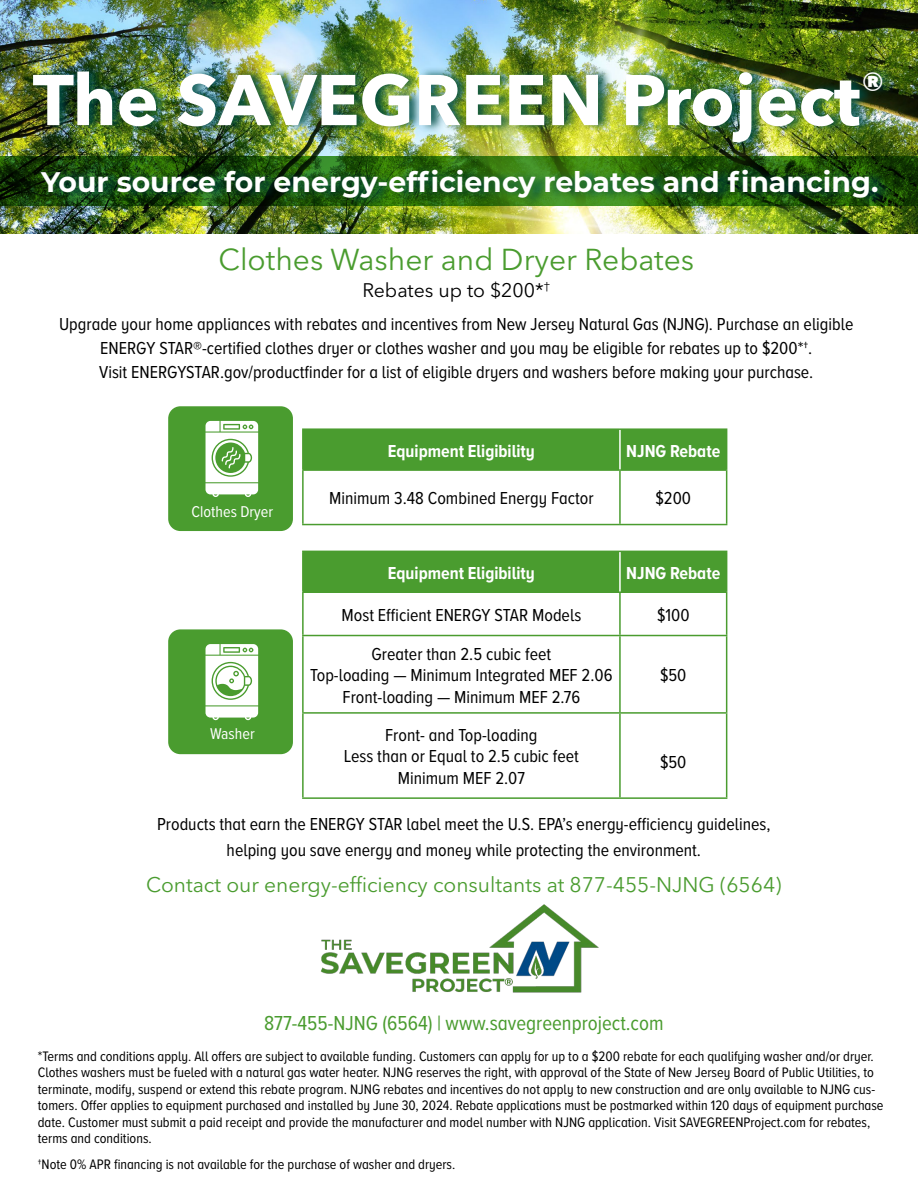
<style>
.page{position:relative;width:918px;height:1188px;background:#fff}
.page>*{position:absolute;margin:0;border:0;box-sizing:border-box;transform-origin:0 0}
.t1{font:700 70.95px "Avenir Next LT Pro";color:#fff}
.t2{font:30px "Avenir Next LT Pro";color:#4a9c2f}
.t3{font:700 28.35px "Montserrat";color:#fff}
.t4{font:21px "Avenir Next LT Pro";color:#4a9c2f}
.t5{font:21px "Proxima Nova A Cond";color:#4a9c2f}
.t6{font:19.5px "Avenir Next LT Pro";color:#000}
.t7{font:18px/21.6px "Proxima Nova A Cond";color:#000;text-align:center}
.t8{font:700 18px "Proxima Nova A Cond";color:#fff}
.t9{font:16.2px "Proxima Nova Cond";color:#fff}
.t10{font:14.25px/16.5px "Proxima Nova A Cond";color:#000}
</style>
<div class="page">
<img style="left:0;top:0;width:918px;height:233px">
<svg style="left:0;top:156px;width:918px;height:50px;background:#1e4d08"></svg>
<div style="left:43px;top:164px;width:852px;height:44px;background:#004d44;opacity:.83"></div>
<div style="left:32px;top:64px;width:865px;height:87px;background:#004d44;opacity:.87"></div>
<div style="left:304px;top:430px;width:422px;height:39px;background:#4a9c2f"></div>
<hr style="left:302px;top:471px;width:2px;height:53px;background:#4a9c2f">
<hr style="left:619px;top:471px;width:2px;height:53px;background:#4a9c2f">
<hr style="left:726px;top:471px;width:1px;height:53px;background:#4a9c2f">
<hr style="left:302px;top:524px;width:318px;height:1px;background:#4a9c2f">
<hr style="left:620px;top:524px;width:107px;height:1px;background:#4a9c2f">
<hr style="left:302px;top:428px;width:318px;height:2px;background:#4a9c2f">
<hr style="left:302px;top:430px;width:2px;height:39px;background:#4a9c2f">
<hr style="left:620px;top:428px;width:107px;height:2px;background:#4a9c2f">
<hr style="left:726px;top:430px;width:1px;height:39px;background:#4a9c2f">
<hr style="left:302px;top:469px;width:318px;height:2px;background:#4a9c2f">
<hr style="left:620px;top:469px;width:107px;height:2px;background:#4a9c2f">
<hr style="left:619px;top:430px;width:2px;height:39px;background:#fff">
<div style="left:304px;top:552px;width:422px;height:39px;background:#4a9c2f"></div>
<hr style="left:302px;top:593px;width:2px;height:42px;background:#4a9c2f">
<hr style="left:619px;top:593px;width:2px;height:42px;background:#4a9c2f">
<hr style="left:726px;top:593px;width:1px;height:42px;background:#4a9c2f">
<hr style="left:302px;top:636px;width:2px;height:76px;background:#4a9c2f">
<hr style="left:619px;top:636px;width:2px;height:76px;background:#4a9c2f">
<hr style="left:726px;top:636px;width:1px;height:76px;background:#4a9c2f">
<hr style="left:302px;top:714px;width:2px;height:83px;background:#4a9c2f">
<hr style="left:619px;top:714px;width:2px;height:83px;background:#4a9c2f">
<hr style="left:726px;top:714px;width:1px;height:83px;background:#4a9c2f">
<hr style="left:302px;top:635px;width:318px;height:1px;background:#4a9c2f">
<hr style="left:620px;top:635px;width:107px;height:1px;background:#4a9c2f">
<hr style="left:302px;top:712px;width:318px;height:2px;background:#4a9c2f">
<hr style="left:620px;top:712px;width:107px;height:2px;background:#4a9c2f">
<hr style="left:302px;top:797px;width:318px;height:2px;background:#4a9c2f">
<hr style="left:620px;top:797px;width:107px;height:2px;background:#4a9c2f">
<hr style="left:302px;top:551px;width:318px;height:1px;background:#4a9c2f">
<hr style="left:302px;top:552px;width:2px;height:39px;background:#4a9c2f">
<hr style="left:620px;top:551px;width:107px;height:1px;background:#4a9c2f">
<hr style="left:726px;top:552px;width:1px;height:39px;background:#4a9c2f">
<hr style="left:302px;top:591px;width:318px;height:2px;background:#4a9c2f">
<hr style="left:620px;top:591px;width:107px;height:2px;background:#4a9c2f">
<hr style="left:619px;top:552px;width:2px;height:39px;background:#fff">
<div style="left:168px;top:406px;width:125px;height:125px;background:#4a9c2f;border-radius:12px"></div>
<svg style="left:206px;top:420px;width:52px;height:77px"></svg>
<div style="left:168px;top:629px;width:125px;height:125px;background:#4a9c2f;border-radius:12px"></div>
<svg style="left:206px;top:644px;width:52px;height:76px;background:#daead5"></svg>
<img style="left:321px;top:905px;width:278px;height:88px">
<h1 class="t1" style="left:33px;top:57px;width:854px">The SAVEGREEN Project<sup>®</sup></h1>
<h3 class="t3" style="left:41px;top:161px;width:839px">Your source for energy-efficiency rebates and financing.</h3>
<h2 class="t2" style="left:218px;top:241px;width:477px">Clothes Washer and Dryer Rebates</h2>
<h3 class="t6" style="left:362px;top:278px;width:189px">Rebates up to $200*<sup>†</sup></h3>
<p class="t7" style="left:59px;top:311px;width:796px;line-height:24px">Upgrade your home appliances with rebates and incentives from New Jersey Natural Gas (NJNG). Purchase an eligible<br>ENERGY STAR®-certified clothes dryer or clothes washer and you may be eligible for rebates up to $200*†.<br>Visit ENERGYSTAR.gov/productfinder for a list of eligible dryers and washers before making your purchase.</p>
<p class="t9" style="left:192px;top:500px;width:83px">Clothes Dryer</p>
<p class="t9" style="left:210px;top:722px;width:46px">Washer</p>
<p class="t8" style="left:388px;top:438px;width:149px">Equipment Eligibility</p>
<p class="t8" style="left:626px;top:438px;width:96px">NJNG Rebate</p>
<p class="t7" style="left:329px;top:487px;width:266px">Minimum 3.48 Combined Energy Factor</p>
<p class="t7" style="left:656px;top:487px;width:37px">$200</p>
<p class="t8" style="left:388px;top:560px;width:149px">Equipment Eligibility</p>
<p class="t8" style="left:626px;top:560px;width:96px">NJNG Rebate</p>
<p class="t7" style="left:342px;top:604px;width:241px">Most Efficient ENERGY STAR Models</p>
<p class="t7" style="left:657px;top:604px;width:34px">$100</p>
<p class="t7" style="left:310px;top:642px;width:304px">Greater than 2.5 cubic feet<br>Top-loading — Minimum Integrated MEF 2.06<br>Front-loading — Minimum MEF 2.76</p>
<p class="t7" style="left:660px;top:664px;width:28px">$50</p>
<p class="t7" style="left:344px;top:723px;width:237px">Front- and Top-loading<br>Less than or Equal to 2.5 cubic feet<br>Minimum MEF 2.07</p>
<p class="t7" style="left:660px;top:750px;width:28px">$50</p>
<p class="t7" style="left:157px;top:811px;width:615px;line-height:25.5px">Products that earn the ENERGY STAR label meet the U.S. EPA’s energy-efficiency guidelines, helping you save energy and money while protecting the environment.</p>
<h3 class="t4" style="left:146px;top:872px;width:637px">Contact our energy-efficiency consultants at 877-455-NJNG (6564)</h3>
<h3 class="t5" style="left:264px;top:1007px;width:401px">877-455-NJNG (6564) | www.savegreenproject.com</h3>
<p class="t10" style="left:38px;top:1047px;width:847px">*Terms and conditions apply. All offers are subject to available funding. Customers can apply for up to a $200 rebate for each qualifying washer and/or dryer.<br>Clothes washers must be fueled with a natural gas water heater. NJNG reserves the right, with approval of the State of New Jersey Board of Public Utilities, to terminate, modify, suspend or extend this rebate program. NJNG rebates and incentives do not apply to new construction and are only available to NJNG cus&shy;tomers. Offer applies to equipment purchased and installed by June 30, 2024. Rebate applications must be postmarked within 120 days of equipment purchase date. Customer must submit a paid receipt and provide the manufacturer and model number with NJNG application. Visit SAVEGREENProject.com for rebates, terms and conditions.</p>
<p class="t10" style="left:38px;top:1155px;width:419px">†Note 0% APR financing is not available for the purchase of washer and dryers.</p>
</div>
